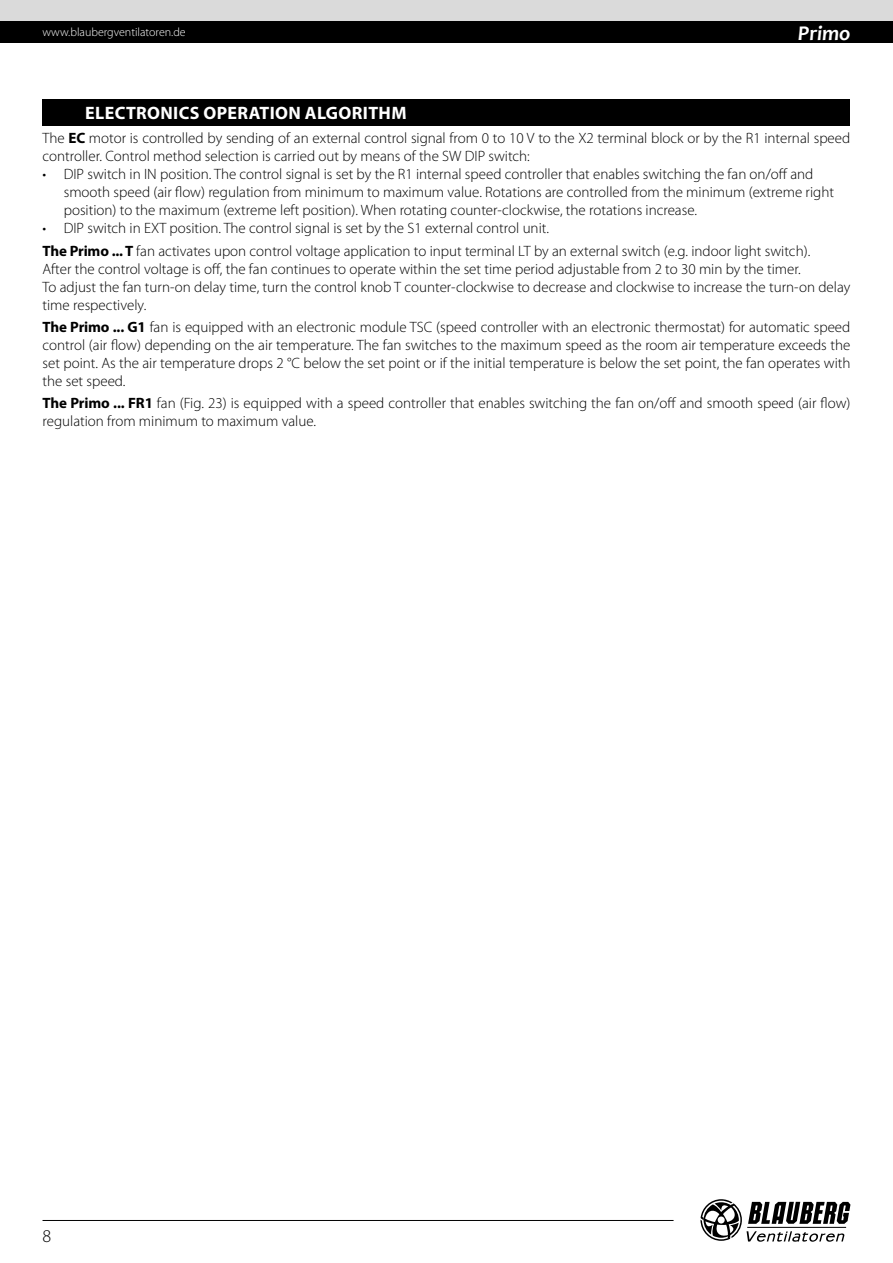
<style>
.page{position:relative;width:893px;height:1263px;background:#fff}
.page>*{position:absolute;margin:0;border:0;box-sizing:border-box;transform-origin:0 0}
.t1{font:italic 700 21px "Candara";color:#fff}
.t2{font:700 18px "Myriad Pro";letter-spacing:.02em;color:#fff}
.t3{font:300 18px "Myriad Pro";color:#000}
.t4{font:300 15px/18px "Myriad Pro";color:#000}
.t5{font:300 12px "Myriad Pro";color:#fff}
.s1{font-weight:700}
</style>
<div class="page">
<div style="left:0;top:0;width:893px;height:21px;background:#dadada"></div>
<div style="left:0;top:21px;width:893px;height:22px;background:#000"></div>
<svg style="left:700px;top:1199px;width:150px;height:43px"></svg>
<hr style="left:43px;top:1220px;width:631px;height:1px;background:#000">
<div style="left:43px;top:99px;width:807px;height:26px;background:#000"></div>
<p class="t5" style="left:43px;top:26px;width:145px">www.blaubergventilatoren.de</p>
<h1 class="t1" style="left:798px;top:20px;width:54px">Primo</h1>
<p class="t2" style="left:85px;top:101px;width:323px">ELECTRONICS OPERATION ALGORITHM</p>
<p class="t4" style="left:43px;top:130px;width:809px">The <span class="s1">EC</span> motor is controlled by sending of an external control signal from 0 to 10 V to the X2 terminal block or by the R1 internal speed controller. Control method selection is carried out by means of the SW DIP switch:</p>
<p class="t4" style="left:64px;top:166px;width:772px;text-indent:-21px">• DIP switch in IN position. The control signal is set by the R1 internal speed controller that enables switching the fan on/off and smooth speed (air flow) regulation from minimum to maximum value. Rotations are controlled from the minimum (extreme right position) to the maximum (extreme left position). When rotating counter-clockwise, the rotations increase.</p>
<p class="t4" style="left:43px;top:217px;width:769px;line-height:22.2px">• DIP switch in EXT position. The control signal is set by the S1 external control unit.<br><span class="s1">The Primo ... T</span> fan activates upon control voltage application to input terminal LT by an external switch (e.g. indoor light switch).</p>
<p class="t4" style="left:43px;top:260px;width:809px">After the control voltage is off, the fan continues to operate within the set time period adjustable from 2 to 30 min by the timer.<br>To adjust the fan turn-on delay time, turn the control knob T counter-clockwise to decrease and clockwise to increase the turn-on delay time respectively.</p>
<p class="t4" style="left:43px;top:318px;width:809px;text-align:justify"><span class="s1">The Primo ... G1</span> fan is equipped with an electronic module TSC (speed controller with an electronic thermostat) for automatic speed control (air flow) depending on the air temperature. The fan switches to the maximum speed as the room air temperature exceeds the set point. As the air temperature drops 2 °C below the set point or if the initial temperature is below the set point, the fan operates with the set speed.</p>
<p class="t4" style="left:43px;top:394px;width:809px"><span class="s1">The Primo ... FR1</span> fan (Fig. 23) is equipped with a speed controller that enables switching the fan on/off and smooth speed (air flow) regulation from minimum to maximum value.</p>
<p class="t3" style="left:43px;top:1226px;width:10px">8</p>
</div>
